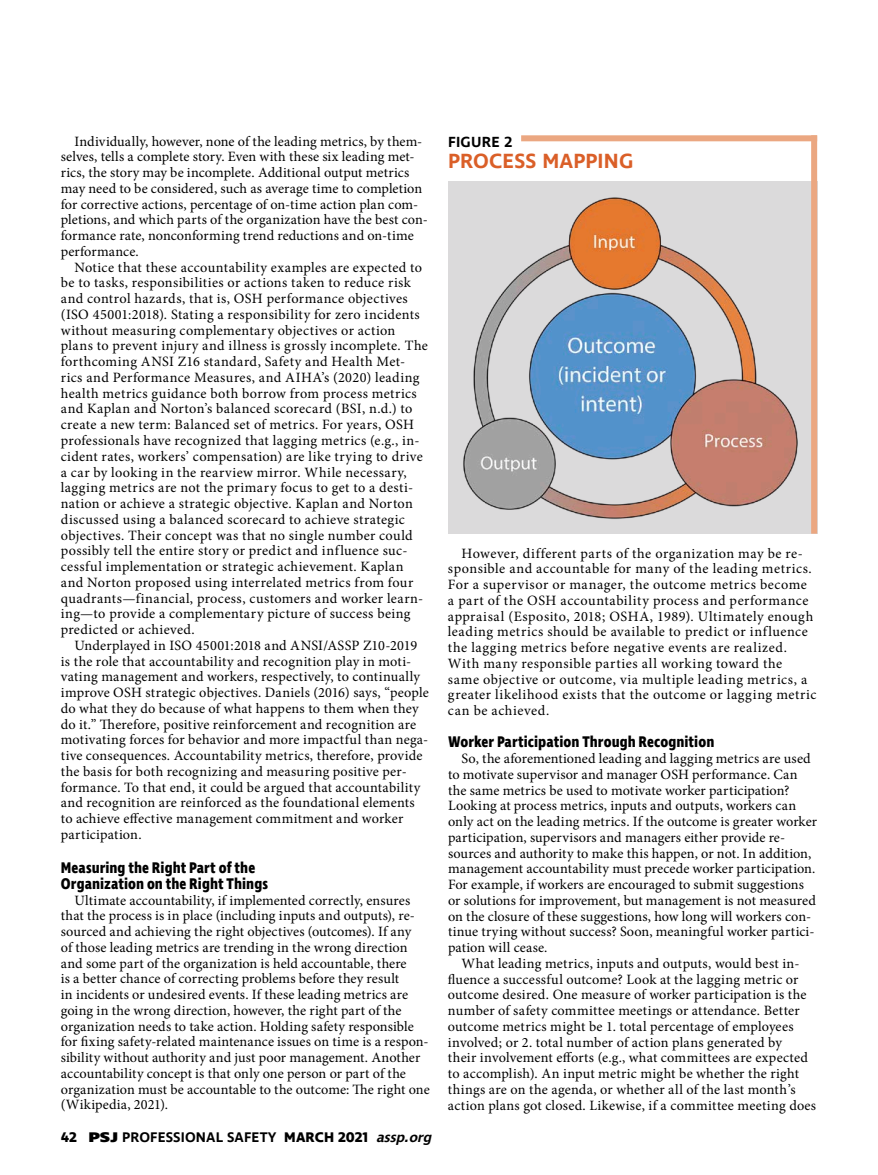
<style>
.page{position:relative;width:878px;height:1175px;background:#fff}
.page>*{position:absolute;margin:0;border:0;box-sizing:border-box;transform-origin:0 0}
.t1{font:600 21px "Ingra";letter-spacing:.01em;color:#da5f28}
.t2{font:700 15.75px/15.8px "Ingra Cd";letter-spacing:.005em;color:#000}
.t3{font:600 15px "Ingra";letter-spacing:.015em;color:#000}
.t4{font:14.25px/15.8px "Minion Pro";letter-spacing:.015em;color:#000}
.t5{font:14.25px/15.8px "Minion Pro";letter-spacing:.035em;color:#000}
.t6{font:600 14.25px "Ingra";letter-spacing:.01em;color:#000}
.s1{font-weight:700}
.s2{font-weight:800}
.s3{font-style:italic}
</style>
<div class="page">
<div style="left:448px;top:181px;width:369px;height:352px;background:#dbdadb"></div>
<div style="left:521px;top:135px;width:296px;height:6px;background:#eba781"></div>
<div style="left:811px;top:135px;width:6px;height:398px;background:#eba781"></div>
<img style="left:463px;top:197px;width:334px;height:322px">
<p class="t4" style="left:61px;top:133px;width:368px;text-indent:13px">Individually, however, none of the leading metrics, by them&shy;selves, tells a complete story. Even with these six leading met&shy;rics, the story may be incomplete. Additional output metrics may need to be considered, such as average time to completion for corrective actions, percentage of on-time action plan com&shy;pletions, and which parts of the organization have the best con&shy;formance rate, nonconforming trend reductions and on-time performance.</p>
<p class="t4" style="left:61px;top:259px;width:368px;text-indent:13px">Notice that these accountability examples are expected to be to tasks, responsibilities or actions taken to reduce risk and control hazards, that is, OSH performance objectives (ISO 45001:2018). Stating a responsibility for zero incidents without measuring complementary objectives or action plans to prevent injury and illness is grossly incomplete. The forthcoming ANSI Z16 standard, Safety and Health Met&shy;rics and Performance Measures, and AIHA’s (2020) leading health metrics guidance both borrow from process metrics and Kaplan and Norton’s balanced scorecard (BSI, n.d.) to create a new term: Balanced set of metrics. For years, OSH professionals have recognized that lagging metrics (e.g., in&shy;cident rates, workers’ compensation) are like trying to drive a car by looking in the rearview mirror. While necessary, lagging metrics are not the primary focus to get to a desti&shy;nation or achieve a strategic objective. Kaplan and Norton discussed using a balanced scorecard to achieve strategic objectives. Their concept was that no single number could possibly tell the entire story or predict and influence suc&shy;cessful implementation or strategic achievement. Kaplan and Norton proposed using interrelated metrics from four quadrants—financial, process, customers and worker learn&shy;ing—to provide a complementary picture of success being predicted or achieved.</p>
<p class="t4" style="left:61px;top:637px;width:369px;text-indent:13px">Underplayed in ISO 45001:2018 and ANSI/ASSP Z10-2019 is the role that accountability and recognition play in moti&shy;vating management and workers, respectively, to continually improve OSH strategic objectives. Daniels (2016) says, “people do what they do because of what happens to them when they do it.” Therefore, positive reinforcement and recognition are motivating forces for behavior and more impactful than nega&shy;tive consequences. Accountability metrics, therefore, provide the basis for both recognizing and measuring positive per&shy;formance. To that end, it could be argued that accountability and recognition are reinforced as the foundational elements to achieve effective management commitment and worker participation.</p>
<p class="t2" style="left:61px;top:860px;width:209px">Measuring the Right Part of the<br>Organization on the Right Things</p>
<p class="t4" style="left:61px;top:892px;width:370px;text-indent:13px">Ultimate accountability, if implemented correctly, ensures that the process is in place (including inputs and outputs), re&shy;sourced and achieving the right objectives (outcomes). If any<br>of those leading metrics are trending in the wrong direction and some part of the organization is held accountable, there<br>is a better chance of correcting problems before they result<br>in incidents or undesired events. If these leading metrics are going in the wrong direction, however, the right part of the organization needs to take action. Holding safety responsible for fixing safety-related maintenance issues on time is a respon&shy;sibility without authority and just poor management. Another accountability concept is that only one person or part of the organization must be accountable to the outcome: The right one (Wikipedia, 2021).</p>
<p class="t6" style="left:61px;top:1128px;width:376px"><span class="s1">42</span> <span class="s2">PSJ</span> PROFESSIONAL SAFETY <span class="s1">MARCH 2021</span> <span class="s3">assp.org</span></p>
<p class="t3" style="left:448px;top:132px;width:66px">FIGURE 2</p>
<h1 class="t1" style="left:448px;top:148px;width:187px">PROCESS MAPPING</h1>
<p class="t5" style="left:448px;top:545px;width:370px;text-indent:14px">However, different parts of the organization may be re&shy;sponsible and accountable for many of the leading metrics.<br>For a supervisor or manager, the outcome metrics become a part of the OSH accountability process and performance appraisal (Esposito, 2018; OSHA, 1989). Ultimately enough leading metrics should be available to predict or influence the lagging metrics before negative events are realized.<br>With many responsible parties all working toward the same objective or outcome, via multiple leading metrics, a greater likelihood exists that the outcome or lagging metric can be achieved.</p>
<p class="t2" style="left:448px;top:735px;width:268px">Worker Participation Through Recognition</p>
<p class="t4" style="left:448px;top:750px;width:370px;text-indent:13px">So, the aforementioned leading and lagging metrics are used to motivate supervisor and manager OSH performance. Can the same metrics be used to motivate worker participation?<br>Looking at process metrics, inputs and outputs, workers can only act on the leading metrics. If the outcome is greater worker participation, supervisors and managers either provide re&shy;sources and authority to make this happen, or not. In addition, management accountability must precede worker participation.<br>For example, if workers are encouraged to submit suggestions or solutions for improvement, but management is not measured on the closure of these suggestions, how long will workers con&shy;tinue trying without success? Soon, meaningful worker partici&shy;pation will cease.</p>
<p class="t4" style="left:448px;top:955px;width:370px;text-indent:14px">What leading metrics, inputs and outputs, would best in&shy;fluence a successful outcome? Look at the lagging metric or outcome desired. One measure of worker participation is the number of safety committee meetings or attendance. Better outcome metrics might be 1. total percentage of employees involved; or 2. total number of action plans generated by<br>their involvement efforts (e.g., what committees are expected to accomplish). An input metric might be whether the right things are on the agenda, or whether all of the last month’s action plans got closed. Likewise, if a committee meeting does</p>
</div>
